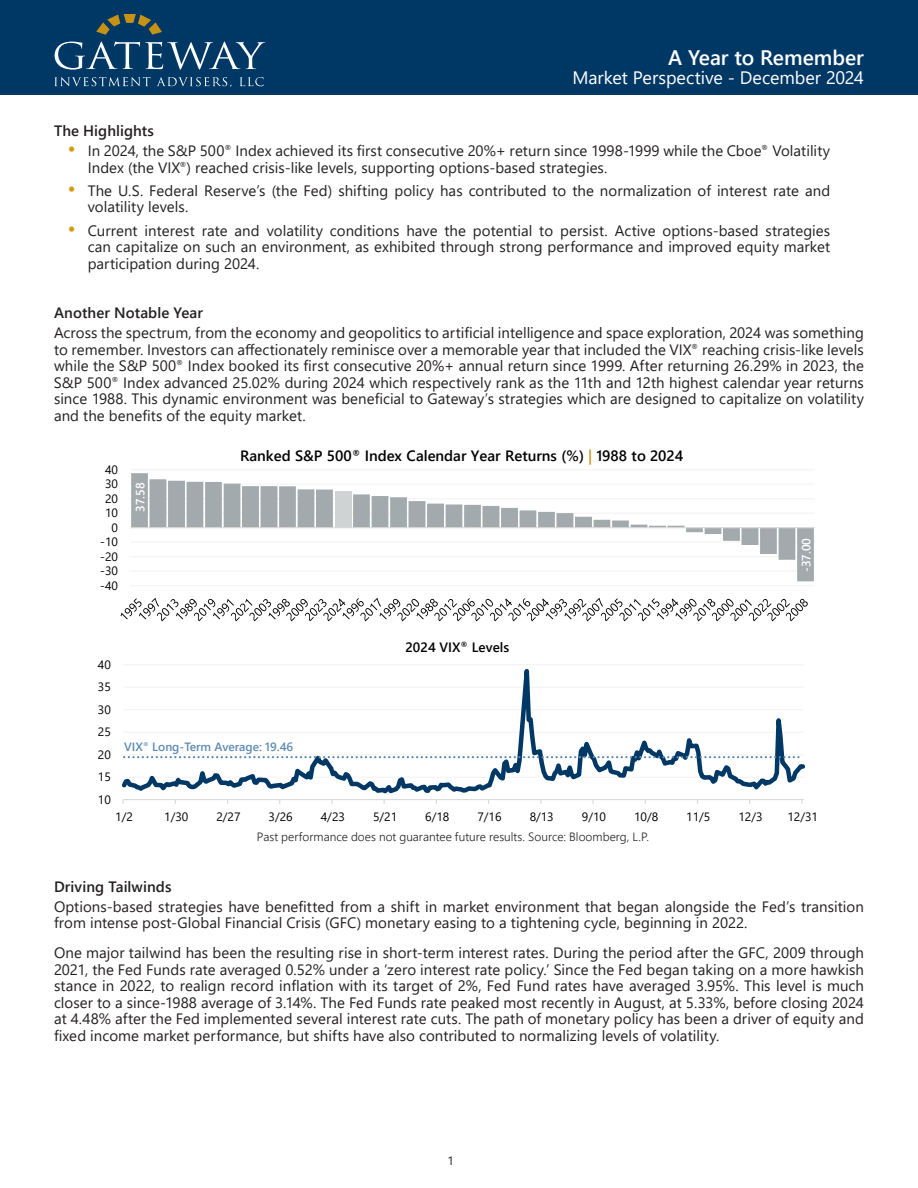
<style>
.page{position:relative;width:918px;height:1188px;background:#fff}
.page>*{position:absolute;margin:0;border:0;box-sizing:border-box;transform-origin:0 0}
.t1{font:600 21px "Segoe UI";color:#fff}
.t2{font:18px "Segoe UI";color:#fff}
.t3{font:15px/16.5px "Segoe UI";letter-spacing:.005em;color:#231f20}
.t4{font:600 15px "Segoe UI";color:#000}
.t5{font:600 15px "Segoe UI";letter-spacing:.005em;color:#231f20}
.t6{font:600 13.5px "Segoe UI";letter-spacing:.005em;color:#000}
.t7{font:12px "Segoe UI";color:#000}
.t8{font:300 12px "Segoe UI";letter-spacing:.005em;color:#231f20}
.t9{font:600 12px "Segoe UI";color:#5e8ab4}
.t10{font:600 12px "Segoe UI";letter-spacing:-.005em;color:#fff}
.t11{font:12px "Segoe UI";color:#231f20}
.s1{font-size:21px;color:#d49b18}
.s2{color:#c69214}
</style>
<div class="page">
<div style="left:0;top:0;width:918px;height:94px;background:#003865"></div>
<svg style="left:54px;top:42px;width:211px;height:28px"></svg>
<svg style="left:96px;top:14px;width:66px;height:21px"></svg>
<svg style="left:54px;top:77px;width:96px;height:9px"></svg>
<svg style="left:157px;top:77px;width:74px;height:10px"></svg>
<svg style="left:240px;top:77px;width:24px;height:9px"></svg>
<hr style="left:123px;top:664px;width:681px;height:1px;background:#f2f2f2">
<hr style="left:123px;top:799px;width:681px;height:1px;background:#d9d9d9">
<svg style="left:123px;top:669px;width:682px;height:125px"></svg>
<svg style="left:124px;top:756px;width:679px;height:2px"></svg>
<hr style="left:130px;top:585px;width:685px;height:1px;background:#f2f2f2">
<hr style="left:130px;top:571px;width:685px;height:1px;background:#f2f2f2">
<hr style="left:130px;top:556px;width:685px;height:1px;background:#f2f2f2">
<hr style="left:130px;top:542px;width:685px;height:1px;background:#f2f2f2">
<hr style="left:130px;top:513px;width:685px;height:1px;background:#f2f2f2">
<hr style="left:130px;top:498px;width:685px;height:1px;background:#f2f2f2">
<hr style="left:130px;top:484px;width:685px;height:1px;background:#f2f2f2">
<hr style="left:130px;top:470px;width:685px;height:1px;background:#f2f2f2">
<svg style="left:131px;top:473px;width:683px;height:108px"></svg>
<hr style="left:130px;top:527px;width:685px;height:1px;background:#d9d9d9">
<svg style="left:121px;top:598px;width:687px;height:23px"></svg>
<p class="t1" style="left:668px;top:37px;width:197px">A Year to Remember</p>
<p class="t2" style="left:573px;top:61px;width:293px">Market Perspective - December 2024</p>
<p class="t5" style="left:54px;top:117px;width:102px">The Highlights</p>
<p class="t3" style="left:88px;top:141px;width:744px;text-indent:-20px"><span class="s1">•</span> In 2024, the S&amp;P 500<sup>®</sup> Index achieved its first consecutive 20%+ return since 1998-1999 while the Cboe<sup>®</sup> Volatility<br>Index (the VIX<sup>®</sup>) reached crisis-like levels, supporting options-based strategies.</p>
<p class="t3" style="left:88px;top:181px;width:744px;text-indent:-20px"><span class="s1">•</span> The U.S. Federal Reserve’s (the Fed) shifting policy has contributed to the normalization of interest rate and volatility levels.</p>
<p class="t3" style="left:88px;top:221px;width:744px;text-align:justify;text-indent:-20px"><span class="s1">•</span> Current interest rate and volatility conditions have the potential to persist. Active options-based strategies can capitalize on such an environment, as exhibited through strong performance and improved equity market participation during 2024.</p>
<p class="t5" style="left:54px;top:299px;width:150px">Another Notable Year</p>
<p class="t3" style="left:54px;top:323px;width:812px;text-align:justify">Across the spectrum, from the economy and geopolitics to artificial intelligence and space exploration, 2024 was something to remember. Investors can affectionately reminisce over a memorable year that included the VIX<sup>®</sup> reaching crisis-like levels while the S&amp;P 500<sup>®</sup> Index booked its first consecutive 20%+ annual return since 1999. After returning 26.29% in 2023, the S&amp;P 500<sup>®</sup> Index advanced 25.02% during 2024 which respectively rank as the 11th and 12th highest calendar year returns since 1988. This dynamic environment was beneficial to Gateway’s strategies which are designed to capitalize on volatility and the benefits of the equity market.</p>
<p class="t7" style="left:105px;top:458px;width:14px">40</p>
<p class="t7" style="left:105px;top:473px;width:14px">30</p>
<p class="t7" style="left:105px;top:487px;width:14px">20</p>
<p class="t7" style="left:105px;top:502px;width:14px">10</p>
<p class="t7" style="left:111px;top:516px;width:8px">0</p>
<p class="t7" style="left:100px;top:531px;width:19px">-10</p>
<p class="t7" style="left:100px;top:545px;width:19px">-20</p>
<p class="t7" style="left:100px;top:560px;width:19px">-30</p>
<p class="t7" style="left:100px;top:574px;width:19px">-40</p>
<p class="t10" style="left:129px;top:512px;width:31px;rotate:-90deg">37.58</p>
<p class="t7" style="left:98px;top:653px;width:14px">40</p>
<p class="t7" style="left:98px;top:676px;width:14px">35</p>
<p class="t7" style="left:98px;top:698px;width:14px">30</p>
<p class="t7" style="left:98px;top:721px;width:14px">25</p>
<p class="t4" style="left:240px;top:442px;width:445px">Ranked S&amp;P 500<sup>®</sup> Index Calendar Year Returns (%) <span class="s2">|</span> 1988 to 2024</p>
<p class="t6" style="left:405px;top:634px;width:105px">2024 VIX<sup>®</sup> Levels</p>
<p class="t7" style="left:98px;top:743px;width:14px">20</p>
<p class="t7" style="left:98px;top:766px;width:14px">15</p>
<p class="t7" style="left:98px;top:788px;width:14px">10</p>
<p class="t9" style="left:124px;top:736px;width:171px">VIX<sup>®</sup> Long-Term Average: 19.46</p>
<p class="t10" style="left:795px;top:572px;width:36px;rotate:-90deg">-37.00</p>
<p class="t7" style="left:115px;top:806px;width:19px">1/2</p>
<p class="t7" style="left:164px;top:806px;width:26px">1/30</p>
<p class="t7" style="left:216px;top:806px;width:26px">2/27</p>
<p class="t7" style="left:269px;top:806px;width:26px">3/26</p>
<p class="t7" style="left:321px;top:806px;width:26px">4/23</p>
<p class="t7" style="left:373px;top:806px;width:26px">5/21</p>
<p class="t7" style="left:425px;top:806px;width:26px">6/18</p>
<p class="t7" style="left:477px;top:806px;width:26px">7/16</p>
<p class="t7" style="left:530px;top:806px;width:26px">8/13</p>
<p class="t7" style="left:582px;top:806px;width:26px">9/10</p>
<p class="t7" style="left:634px;top:806px;width:26px">10/8</p>
<p class="t7" style="left:686px;top:806px;width:26px">11/5</p>
<p class="t7" style="left:739px;top:806px;width:26px">12/3</p>
<p class="t7" style="left:787px;top:806px;width:32px">12/31</p>
<p class="t8" style="left:257px;top:825px;width:394px">Past performance does not guarantee future results. Source: Bloomberg, L.P.</p>
<p class="t5" style="left:54px;top:872px;width:119px">Driving Tailwinds</p>
<p class="t3" style="left:54px;top:897px;width:811px">Options-based strategies have benefitted from a shift in market environment that began alongside the Fed’s transition from intense post-Global Financial Crisis (GFC) monetary easing to a tightening cycle, beginning in 2022.</p>
<p class="t3" style="left:54px;top:943px;width:812px;text-align:justify">One major tailwind has been the resulting rise in short-term interest rates. During the period after the GFC, 2009 through 2021, the Fed Funds rate averaged 0.52% under a ‘zero interest rate policy.’ Since the Fed began taking on a more hawkish stance in 2022, to realign record inflation with its target of 2%, Fed Fund rates have averaged 3.95%. This level is much closer to a since-1988 average of 3.14%. The Fed Funds rate peaked most recently in August, at 5.33%, before closing 2024 at 4.48% after the Fed implemented several interest rate cuts. The path of monetary policy has been a driver of equity and fixed income market performance, but shifts have also contributed to normalizing levels of volatility.</p>
<p class="t11" style="left:448px;top:1150px;width:8px">1</p>
</div>
